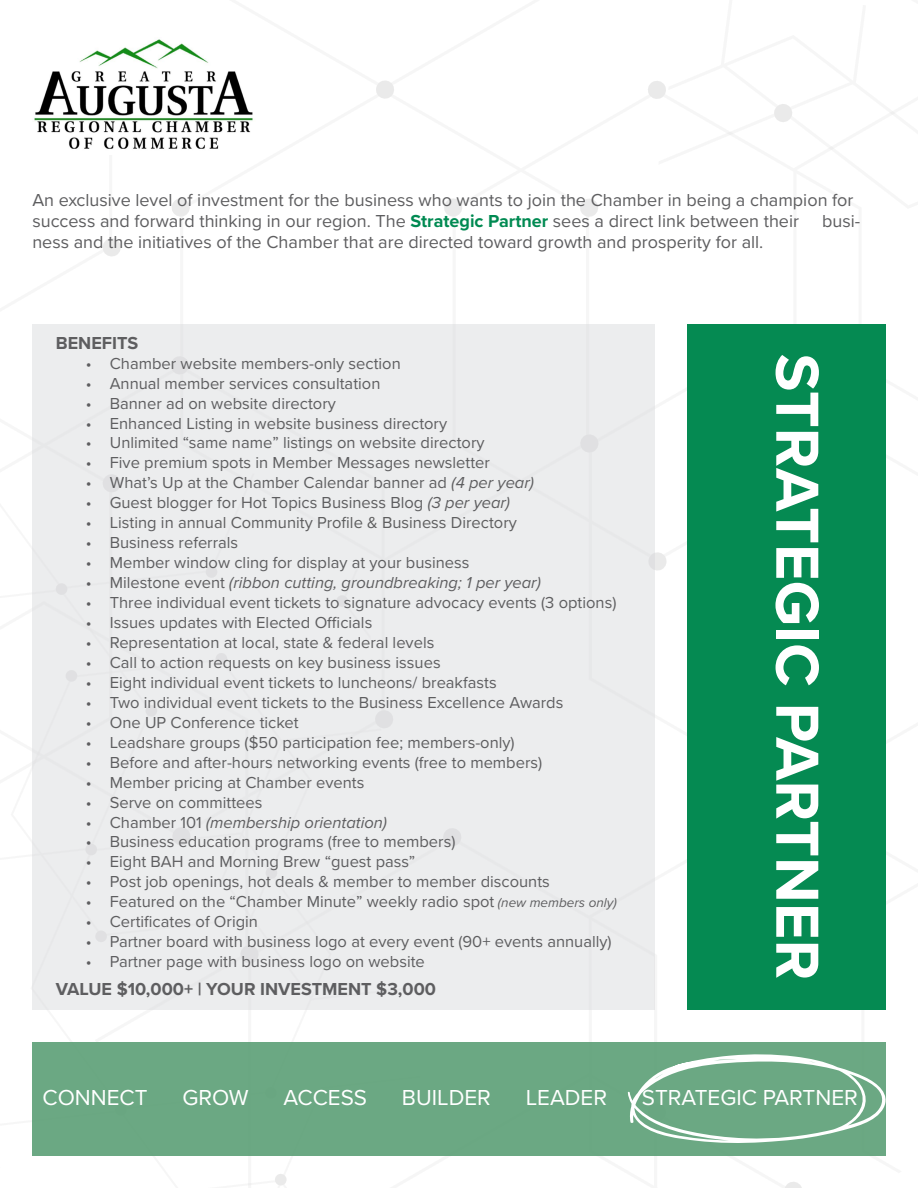
<style>
.page{position:relative;width:918px;height:1188px;background:#fff}
.page>*{position:absolute;margin:0;border:0;box-sizing:border-box;transform-origin:0 0}
.t1{font:700 63px "Proxima Nova";color:#fff}
.t2{font:22.5px "Proxima Nova";color:#fff}
.t3{font:18px/21px "Proxima Nova";color:#5e5e60}
.t4{font:700 18px "Proxima Nova";color:#5e5e60}
.t5{font:16.5px "Proxima Nova";color:#5e5e60}
.t6{font:italic 16.5px "Proxima Nova";color:#5e5e60}
.t7{font:16.5px "Proxima Nova";color:#5e5e5f}
.s1{font-weight:700;color:#008a52}
.s2{font-style:italic}
.s3{color:#5e5e60}
.s4{font-style:normal}
.s5{font-style:italic;font-size:13.5px}
</style>
<div class="page">
<div style="left:32px;top:324px;width:623px;height:686px;background:#ecedee"></div>
<svg style="left:580px;top:199px;width:18px;height:18px"></svg>
<svg style="left:376px;top:81px;width:18px;height:18px"></svg>
<svg style="left:444px;top:198px;width:18px;height:19px"></svg>
<svg style="left:581px;top:435px;width:17px;height:17px"></svg>
<svg style="left:649px;top:552px;width:18px;height:18px"></svg>
<svg style="left:785px;top:1182px;width:17px;height:6px"></svg>
<svg style="left:172px;top:198px;width:18px;height:19px"></svg>
<svg style="left:444px;top:829px;width:17px;height:17px"></svg>
<svg style="left:375px;top:710px;width:18px;height:18px"></svg>
<svg style="left:171px;top:357px;width:18px;height:17px"></svg>
<svg style="left:103px;top:238px;width:18px;height:18px"></svg>
<svg style="left:103px;top:475px;width:87px;height:370px"></svg>
<svg style="left:241px;top:946px;width:17px;height:17px"></svg>
<div style="left:336px;top:595px;width:12px;height:12px;background:#e0e0e2;border-radius:50%"></div>
<div style="left:265px;top:867px;width:13px;height:12px;background:#e0e0e2;border-radius:50%"></div>
<div style="left:205px;top:566px;width:13px;height:12px;background:#e0e0e2;border-radius:50%"></div>
<div style="left:215px;top:653px;width:13px;height:12px;background:#e0e0e2;border-radius:50%"></div>
<div style="left:275px;top:1174px;width:12px;height:12px;background:#eaeaea;border-radius:50%"></div>
<div style="left:145px;top:705px;width:13px;height:12px;background:#e0e0e2;border-radius:50%"></div>
<div style="left:55px;top:583px;width:13px;height:12px;background:#e0e0e2;border-radius:50%"></div>
<div style="left:65px;top:670px;width:13px;height:12px;background:#e0e0e2;border-radius:50%"></div>
<div style="left:85px;top:843px;width:12px;height:13px;background:#e0e0e2;border-radius:50%"></div>
<div style="left:95px;top:930px;width:12px;height:12px;background:#e0e0e2;border-radius:50%"></div>
<svg style="left:648px;top:81px;width:247px;height:69px"></svg>
<img style="left:34px;top:39px;width:219px;height:110px">
<div style="left:32px;top:1042px;width:854px;height:114px;background:#6ba883"></div>
<svg style="left:628px;top:787px;width:258px;height:356px"></svg>
<div style="left:688px;top:324px;width:198px;height:686px;background:#058a52"></div>
<p class="t3" style="left:32px;top:189px;width:823px">An exclusive level of investment for the business who wants to join the Chamber in being a champion for success and forward thinking in our region. The <span class="s1">Strategic Partner</span> sees a direct link between their</p>
<p class="t3" style="left:822px;top:210px;width:40px">busi-</p>
<p class="t3" style="left:32px;top:231px;width:733px">ness and the initiatives of the Chamber that are directed toward growth and prosperity for all.</p>
<p class="t4" style="left:56px;top:329px;width:84px">BENEFITS</p>
<p class="t5" style="left:86px;top:351px;width:316px">• Chamber website members-only section</p>
<p class="t5" style="left:86px;top:371px;width:296px">• Annual member services consultation</p>
<p class="t5" style="left:86px;top:391px;width:251px">• Banner ad on website directory</p>
<p class="t5" style="left:86px;top:411px;width:363px">• Enhanced Listing in website business directory</p>
<p class="t5" style="left:86px;top:431px;width:400px">• Unlimited “same name” listings on website directory</p>
<p class="t5" style="left:86px;top:451px;width:406px">• Five premium spots in Member Messages newsletter</p>
<p class="t5" style="left:86px;top:471px;width:450px">• What’s Up at the Chamber Calendar banner ad <span class="s2">(4 per year)</span></p>
<p class="t5" style="left:86px;top:491px;width:426px">• Guest blogger for Hot Topics Business Blog <span class="s2">(3 per year)</span></p>
<p class="t7" style="left:86px;top:510px;width:433px"><span class="s3">• Listing in</span> annual Community Profile &amp; Business Directory</p>
<p class="t5" style="left:86px;top:530px;width:154px">• Business referrals</p>
<p class="t5" style="left:86px;top:550px;width:385px">• Member window cling for display at your business</p>
<p class="t6" style="left:86px;top:570px;width:456px"><span class="s4">• Milestone event</span> (ribbon cutting, groundbreaking; 1 per year)</p>
<p class="t5" style="left:86px;top:590px;width:532px">• Three individual event tickets to signature advocacy events (3 options)</p>
<p class="t5" style="left:86px;top:610px;width:288px">• Issues updates with Elected Officials</p>
<p class="t5" style="left:86px;top:630px;width:350px">• Representation at local, state &amp; federal levels</p>
<p class="t5" style="left:86px;top:650px;width:356px">• Call to action requests on key business issues</p>
<p class="t5" style="left:86px;top:670px;width:412px">• Eight individual event tickets to luncheons/ breakfasts</p>
<p class="t5" style="left:86px;top:690px;width:479px">• Two individual event tickets to the Business Excellence Awards</p>
<p class="t5" style="left:86px;top:710px;width:214px">• One UP Conference ticket</p>
<p class="t5" style="left:86px;top:730px;width:430px">• Leadshare groups ($50 participation fee; members-only)</p>
<p class="t5" style="left:86px;top:750px;width:458px">• Before and after-hours networking events (free to members)</p>
<p class="t5" style="left:86px;top:770px;width:280px">• Member pricing at Chamber events</p>
<p class="t5" style="left:86px;top:790px;width:178px">• Serve on committees</p>
<p class="t6" style="left:86px;top:810px;width:303px"><span class="s4">• Chamber 101</span> (membership orientation)</p>
<p class="t5" style="left:86px;top:830px;width:371px">• Business education programs (free to members)</p>
<p class="t5" style="left:86px;top:850px;width:331px">• Eight BAH and Morning Brew “guest pass”</p>
<p class="t5" style="left:86px;top:870px;width:465px">• Post job openings, hot deals &amp; member to member discounts</p>
<p class="t5" style="left:86px;top:890px;width:532px">• Featured on the “Chamber Minute” weekly radio spot <span class="s5">(new members only)</span></p>
<p class="t5" style="left:86px;top:909px;width:174px">• Certificates of Origin</p>
<p class="t5" style="left:86px;top:929px;width:527px">• Partner board with business logo at every event (90+ events annually)</p>
<p class="t5" style="left:86px;top:949px;width:341px">• Partner page with business logo on website</p>
<p class="t4" style="left:56px;top:976px;width:382px">VALUE $10,000+ | YOUR INVESTMENT $3,000</p>
<p class="t1" style="left:844px;top:354px;width:628px;rotate:90deg">STRATEGIC PARTNER</p>
<p class="t2" style="left:42px;top:1081px;width:107px">CONNECT</p>
<p class="t2" style="left:182px;top:1081px;width:68px">GROW</p>
<p class="t2" style="left:284px;top:1081px;width:85px">ACCESS</p>
<p class="t2" style="left:402px;top:1081px;width:90px">BUILDER</p>
<p class="t2" style="left:526px;top:1081px;width:83px">LEADER</p>
<p class="t2" style="left:642px;top:1081px;width:217px">STRATEGIC PARTNER</p>
</div>
